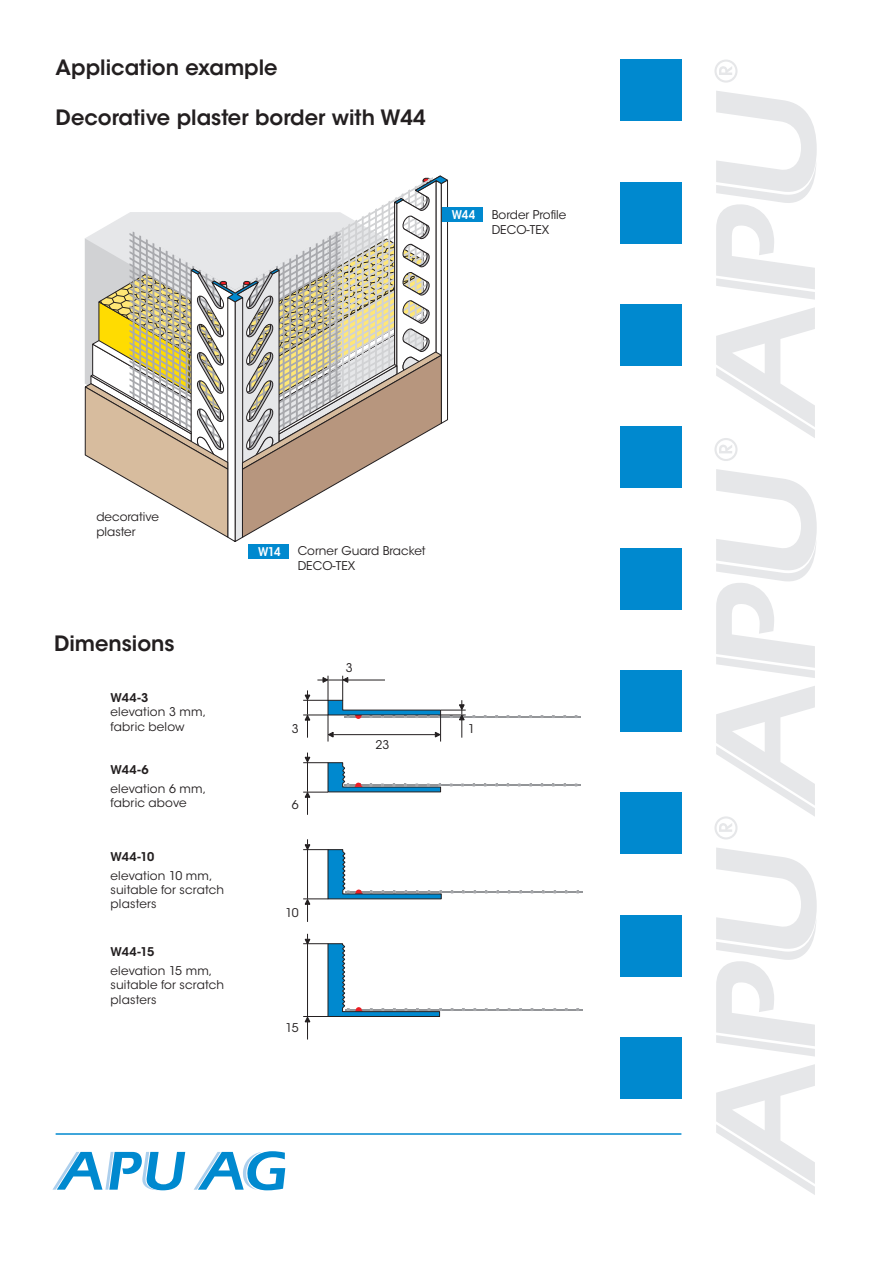
<style>
.page{position:relative;width:893px;height:1263px;background:#fff}
.page>*{position:absolute;margin:0;border:0;box-sizing:border-box;transform-origin:0 0}
.t1{font:600 21px "ITC Avant Garde Std";color:#231f20}
.t2{font:12px/14.4px "ITC Avant Garde Std";color:#231f20}
.t3{font:600 12px "ITC Avant Garde Std";letter-spacing:-.02em;color:#231f20}
.t4{font:600 12px "ITC Avant Garde Std";letter-spacing:-.015em;color:#fff;scale:.9 1}
</style>
<div class="page">
<svg style="left:716px;top:848px;width:101px;height:208px"></svg>
<svg style="left:716px;top:1064px;width:99px;height:131px"></svg>
<svg style="left:716px;top:91px;width:101px;height:209px"></svg>
<svg style="left:714px;top:60px;width:23px;height:23px"></svg>
<svg style="left:716px;top:469px;width:101px;height:209px"></svg>
<svg style="left:714px;top:686px;width:101px;height:153px"></svg>
<svg style="left:714px;top:307px;width:101px;height:154px"></svg>
<svg style="left:52px;top:1152px;width:133px;height:38px"></svg>
<svg style="left:194px;top:1151px;width:91px;height:39px"></svg>
<hr style="left:56px;top:1133px;width:625px;height:2px;background:#0089cf">
<div style="left:620px;top:1037px;width:61px;height:61px;background:#0089cf"></div>
<div style="left:620px;top:915px;width:61px;height:61px;background:#0089cf"></div>
<div style="left:620px;top:792px;width:61px;height:62px;background:#0089cf"></div>
<div style="left:620px;top:670px;width:61px;height:62px;background:#0089cf"></div>
<div style="left:620px;top:548px;width:61px;height:62px;background:#0089cf"></div>
<div style="left:620px;top:426px;width:61px;height:62px;background:#0089cf"></div>
<div style="left:620px;top:304px;width:61px;height:62px;background:#0089cf"></div>
<div style="left:620px;top:182px;width:61px;height:61px;background:#0089cf"></div>
<div style="left:620px;top:60px;width:61px;height:61px;background:#0089cf"></div>
<hr style="left:344px;top:716px;width:237px;height:1px;background:#939598">
<svg style="left:303px;top:676px;width:163px;height:65px"></svg>
<hr style="left:344px;top:784px;width:237px;height:2px;background:#939598">
<svg style="left:303px;top:752px;width:138px;height:63px"></svg>
<hr style="left:345px;top:891px;width:237px;height:2px;background:#939598">
<svg style="left:303px;top:839px;width:139px;height:83px"></svg>
<hr style="left:345px;top:1009px;width:237px;height:1px;background:#939598">
<svg style="left:303px;top:934px;width:139px;height:105px"></svg>
<svg style="left:84px;top:175px;width:364px;height:367px"></svg>
<div style="left:248px;top:544px;width:41px;height:15px;background:#0089cf"></div>
<div style="left:442px;top:208px;width:41px;height:14px;background:#0089cf"></div>
<h1 class="t1" style="left:56px;top:54px;width:224px">Application example</h1>
<h1 class="t1" style="left:56px;top:105px;width:372px">Decorative plaster border with W44</h1>
<p class="t4" style="left:452px;top:207px;width:28px">W44</p>
<p class="t2" style="left:492px;top:208px;width:76px">Border Profile<br>DECO-TEX</p>
<p class="t2" style="left:96px;top:510px;width:64px">decorative plaster</p>
<h1 class="t1" style="left:54px;top:630px;width:122px">Dimensions</h1>
<p class="t3" style="left:111px;top:690px;width:39px">W44-3</p>
<p class="t2" style="left:111px;top:705px;width:97px">elevation 3 mm, fabric below</p>
<p class="t3" style="left:111px;top:762px;width:40px">W44-6</p>
<p class="t2" style="left:111px;top:781px;width:97px">elevation 6 mm, fabric above</p>
<p class="t3" style="left:111px;top:849px;width:45px">W44-10</p>
<p class="t2" style="left:111px;top:868px;width:115px">elevation 10 mm, suitable for scratch plasters</p>
<p class="t3" style="left:111px;top:944px;width:45px">W44-15</p>
<p class="t2" style="left:111px;top:964px;width:115px">elevation 15 mm, suitable for scratch plasters</p>
<p class="t4" style="left:258px;top:544px;width:27px">W14</p>
<p class="t2" style="left:298px;top:544px;width:129px">Corner Guard Bracket<br>DECO-TEX</p>
<p class="t2" style="left:292px;top:722px;width:8px">3</p>
<p class="t2" style="left:292px;top:797px;width:8px">6</p>
<p class="t2" style="left:346px;top:661px;width:8px">3</p>
<p class="t2" style="left:376px;top:738px;width:15px">23</p>
<p class="t2" style="left:285px;top:906px;width:15px">10</p>
<p class="t2" style="left:285px;top:1020px;width:15px">15</p>
<p class="t2" style="left:468px;top:722px;width:8px">1</p>
</div>
